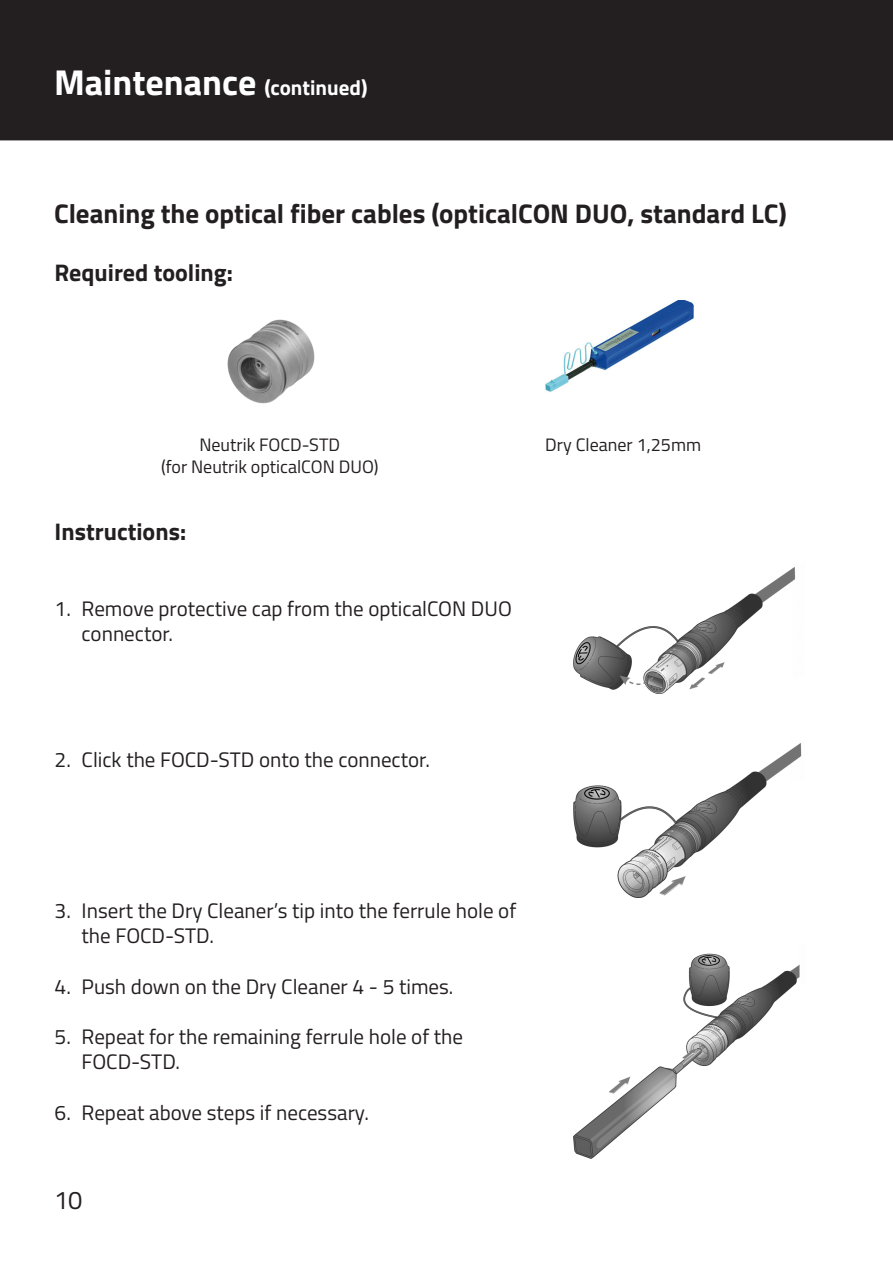
<style>
.page{position:relative;width:893px;height:1263px;background:#fff}
.page>*{position:absolute;margin:0;border:0;box-sizing:border-box;transform-origin:0 0}
.t1{font:700 36px "Titillium Web";color:#fff}
.t2{font:700 27px "Titillium Web";color:#231f20}
.t3{font:25.5px "Titillium Web";color:#231f20}
.t4{font:700 24px "Titillium Web";color:#231f20}
.t5{font:21px/25.2px "Titillium Web";color:#231f20}
.t6{font:18px "Titillium Web";color:#231f20}
.s1{font-size:21px}
</style>
<div class="page">
<div style="left:1px;top:1px;width:891px;height:139px;background:#231f20"></div>
<div style="left:0;top:0;width:893px;height:140px;border:2px solid #231f20"></div>
<img style="left:545px;top:301px;width:149px;height:91px">
<img style="left:227px;top:319px;width:88px;height:85px">
<img style="left:573px;top:567px;width:223px;height:126px">
<img style="left:573px;top:743px;width:229px;height:154px">
<img style="left:573px;top:953px;width:227px;height:205px">
<p class="t1" style="left:54px;top:55px;width:315px">Maintenance <span class="s1">(continued)</span></p>
<p class="t2" style="left:54px;top:193px;width:734px">Cleaning the optical fiber cables (opticalCON DUO, standard LC)</p>
<p class="t4" style="left:55px;top:254px;width:180px">Required tooling:</p>
<p class="t6" style="left:199px;top:432px;width:142px">Neutrik FOCD-STD</p>
<p class="t6" style="left:161px;top:453px;width:219px">(for Neutrik opticalCON DUO)</p>
<p class="t4" style="left:55px;top:513px;width:133px">Instructions:</p>
<p class="t5" style="left:82px;top:595px;width:432px;text-indent:-27px">1. Remove protective cap from the opticalCON DUO connector.</p>
<p class="t6" style="left:545px;top:432px;width:157px">Dry Cleaner 1,25mm</p>
<p class="t5" style="left:55px;top:746px;width:377px">2. Click the FOCD-STD onto the connector.</p>
<p class="t5" style="left:82px;top:897px;width:436px;text-indent:-27px">3. Insert the Dry Cleaner’s tip into the ferrule hole of the FOCD-STD.</p>
<p class="t5" style="left:55px;top:973px;width:400px">4. Push down on the Dry Cleaner 4 - 5 times.</p>
<p class="t5" style="left:82px;top:1023px;width:383px;text-indent:-27px">5. Repeat for the remaining ferrule hole of the<br>FOCD-STD.</p>
<p class="t5" style="left:55px;top:1099px;width:316px">6. Repeat above steps if necessary.</p>
<p class="t3" style="left:54px;top:1181px;width:30px">10</p>
</div>
